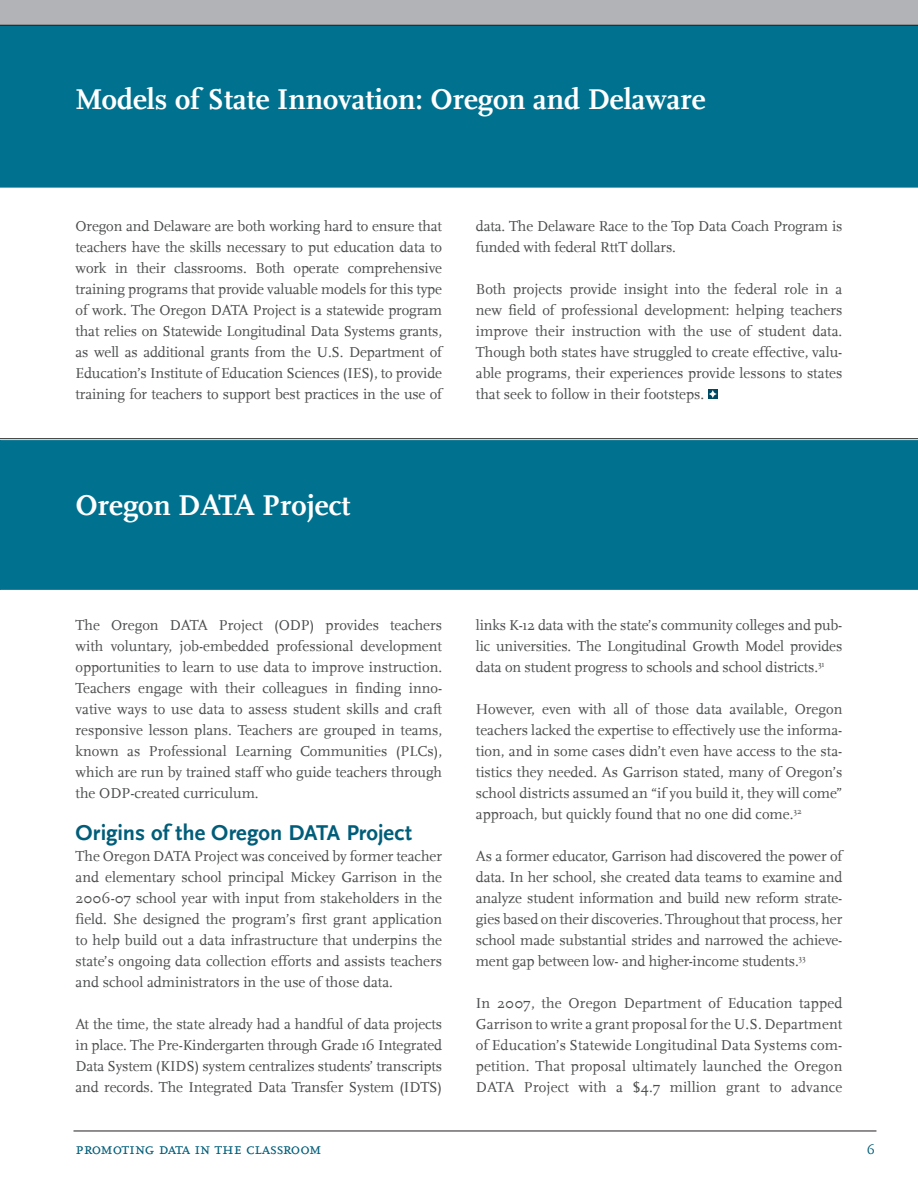
<style>
.page{position:relative;width:918px;height:1188px;background:#fff}
.page>*{position:absolute;margin:0;border:0;box-sizing:border-box;transform-origin:0 0}
.t1{font:700 30px "Scala";color:#fff}
.t2{font:700 22.5px "Scala Sans";color:#005d79}
.t3{font:16.5px "Scala Caps";letter-spacing:-.02em;color:#005d79}
.t4{font:15px/21px "Scala";letter-spacing:-.01em;color:#4b4c4d;text-align:justify}
.t5{font:13.5px "Scala Caps";color:#005d79}
</style>
<div class="page">
<hr style="left:74px;top:1131px;width:802px;height:1px;background:#231f20">
<div style="left:0;top:2px;width:918px;height:39px;background:#00718e"></div>
<div style="left:0;top:0;width:918px;height:26px;background:#b2b3b7"></div>
<hr style="left:0;top:25px;width:918px;height:1px;background:#231f20">
<div style="left:708px;top:389px;width:10px;height:10px;background:#004964"></div>
<svg style="left:709px;top:390px;width:8px;height:8px"></svg>
<div style="left:1px;top:41px;width:917px;height:145px;background:#00718e"></div>
<hr style="left:0;top:438px;width:918px;height:1px;background:#231f20">
<svg style="left:0;top:440px;width:918px;height:150px;background:#0c7793"></svg>
<div style="left:1px;top:442px;width:917px;height:146px;background:#00718e"></div>
<h1 class="t1" style="left:76px;top:82px;width:631px">Models of State Innovation: Oregon and Delaware</h1>
<p class="t4" style="left:76px;top:216px;width:368px">Oregon and Delaware are both working hard to ensure that teachers have the skills necessary to put education data to work in their classrooms. Both operate comprehensive training programs that provide valuable models for this type of work. The Oregon DATA Project is a statewide program that relies on Statewide Longitudinal Data Systems grants, as well as additional grants from the U.S. Department of Education’s Institute of Education Sciences (IES), to provide training for teachers to support best practices in the use of</p>
<p class="t4" style="left:476px;top:216px;width:368px">data. The Delaware Race to the Top Data Coach Program is funded with federal RttT dollars.</p>
<p class="t4" style="left:476px;top:279px;width:368px">Both projects provide insight into the federal role in a new field of professional development: helping teachers improve their instruction with the use of student data.<br>Though both states have struggled to create effective, valu&shy;able programs, their experiences provide lessons to states that seek to follow in their footsteps.</p>
<h1 class="t1" style="left:76px;top:489px;width:276px">Oregon DATA Project</h1>
<p class="t4" style="left:76px;top:615px;width:368px">The Oregon DATA Project (ODP) provides teachers with voluntary, job-embedded professional development opportunities to learn to use data to improve instruction.<br>Teachers engage with their colleagues in finding inno&shy;vative ways to use data to assess student skills and craft responsive lesson plans. Teachers are grouped in teams, known as Professional Learning Communities (PLCs), which are run by trained staff who guide teachers through the ODP-created curriculum.</p>
<h2 class="t2" style="left:76px;top:820px;width:338px">Origins of the Oregon DATA Project</h2>
<p class="t4" style="left:76px;top:846px;width:368px">The Oregon DATA Project was conceived by former teacher and elementary school principal Mickey Garrison in the 2006-07 school year with input from stakeholders in the field. She designed the program’s first grant application to help build out a data infrastructure that underpins the state’s ongoing data collection efforts and assists teachers and school administrators in the use of those data.</p>
<p class="t4" style="left:76px;top:1014px;width:368px">At the time, the state already had a handful of data projects in place. The Pre-Kindergarten through Grade 16 Integrated Data System (KIDS) system centralizes students’ transcripts and records. The Integrated Data Transfer System (IDTS)</p>
<p class="t4" style="left:476px;top:615px;width:368px">links K-12 data with the state’s community colleges and pub&shy;lic universities. The Longitudinal Growth Model provides data on student progress to schools and school districts.<sup>31</sup></p>
<p class="t4" style="left:476px;top:699px;width:368px">However, even with all of those data available, Oregon teachers lacked the expertise to effectively use the informa&shy;tion, and in some cases didn’t even have access to the sta&shy;tistics they needed. As Garrison stated, many of Oregon’s school districts assumed an “if you build it, they will come” approach, but quickly found that no one did come.<sup>32</sup></p>
<p class="t4" style="left:476px;top:846px;width:368px">As a former educator, Garrison had discovered the power of data. In her school, she created data teams to examine and analyze student information and build new reform strate&shy;gies based on their discoveries. Throughout that process, her school made substantial strides and narrowed the achieve&shy;ment gap between low- and higher-income students.<sup>33</sup></p>
<p class="t4" style="left:476px;top:993px;width:368px">In 2007, the Oregon Department of Education tapped Garrison to write a grant proposal for the U.S. Department of Education’s Statewide Longitudinal Data Systems com&shy;petition. That proposal ultimately launched the Oregon DATA Project with a $4.7 million grant to advance</p>
<p class="t3" style="left:76px;top:1139px;width:247px">promoting data in the classroom</p>
<p class="t5" style="left:867px;top:1142px;width:10px">6</p>
</div>
